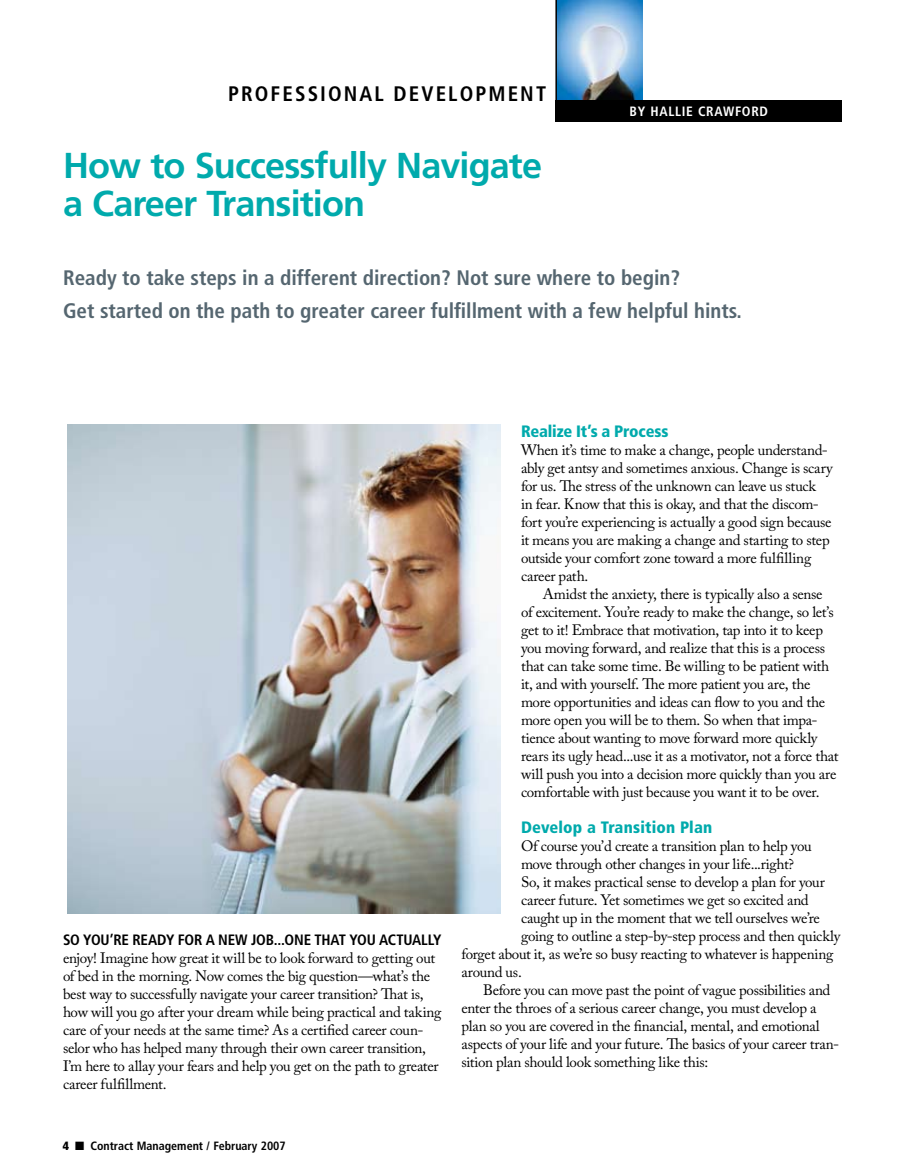
<style>
.page{position:relative;width:905px;height:1175px;background:#fff}
.page>*{position:absolute;margin:0;border:0;box-sizing:border-box;transform-origin:0 0}
.t1{font:700 36px/37.5px "Frutiger";letter-spacing:-.025em;color:#00aaac}
.t2{font:700 condensed 21px/33px "Frutiger";color:#556670}
.t3{font:700 condensed 21px "Frutiger";letter-spacing:.1em;color:#000}
.t4{font:900 condensed 16.5px "Frutiger";color:#00aaac}
.t5{font:15px/18px "Adobe Caslon Pro";letter-spacing:-.02em;color:#000}
.t6{font:700 condensed 15px "Frutiger";letter-spacing:-.01em;color:#000}
.t7{font:700 condensed 13.5px "Frutiger";color:#fff}
.t8{font:700 condensed 12px "Frutiger";color:#000}
</style>
<div class="page">
<img style="left:557px;top:0;width:85px;height:100px">
<hr style="left:555px;top:0;width:2px;height:122px;background:#000">
<div style="left:555px;top:100px;width:286px;height:22px;background:#000"></div>
<img style="left:67px;top:424px;width:434px;height:489px">
<h2 class="t3" style="left:228px;top:81px;width:319px">PROFESSIONAL DEVELOPMENT</h2>
<h1 class="t1" style="left:63px;top:147px;width:480px">How to Successfully Navigate a Career Transition</h1>
<p class="t7" style="left:629px;top:103px;width:38px">by halliecra</p>
<p class="t7" style="left:723px;top:103px;width:21px">wford</p>
<h2 class="t2" style="left:63px;top:261px;width:680px">Ready to take steps in a different direction? Not sure where to begin?<br>Get started on the path to greater career fulfillment with a few helpful hints.</h2>
<p class="t6" style="left:63px;top:931px;width:59px">So you’reread</p>
<p class="t6" style="left:166px;top:931px;width:16px">y forane</p>
<p class="t6" style="left:235px;top:931px;width:58px">w job...onet</p>
<p class="t6" style="left:321px;top:931px;width:62px">hat you act</p>
<p class="t6" style="left:403px;top:931px;width:40px">ually</p>
<p class="t5" style="left:63px;top:949px;width:380px">enjoy! Imagine how great it will be to look forward to getting out of bed in the morning. Now comes the big question—what’s the best way to successfully navigate your career transition? That is, how will you go after your dream while being practical and taking care of your needs at the same time? As a certified career coun&shy;selor who has helped many through their own career transition, I’m here to allay your fears and help you get on the path to greater career fulfillment.</p>
<p class="t4" style="left:521px;top:421px;width:149px">Realize It’s a Process</p>
<p class="t5" style="left:521px;top:440px;width:313px">When it’s time to make a change, people understand&shy;ably get antsy and sometimes anxious. Change is scary for us. The stress of the unknown can leave us stuck<br>in fear. Know that this is okay, and that the discom&shy;fort you’re experiencing is actually a good sign because it means you are making a change and starting to step outside your comfort zone toward a more fulfilling career path.</p>
<p class="t5" style="left:521px;top:584px;width:319px;text-indent:22px">Amidst the anxiety, there is typically also a sense<br>of excitement. You’re ready to make the change, so let’s get to it! Embrace that motivation, tap into it to keep you moving forward, and realize that this is a process that can take some time. Be willing to be patient with it, and with yourself. The more patient you are, the more opportunities and ideas can flow to you and the more open you will be to them. So when that impa&shy;tience about wanting to move forward more quickly rears its ugly head...use it as a motivator, not a force that will push you into a decision more quickly than you are comfortable with just because you want it to be over.</p>
<p class="t4" style="left:521px;top:817px;width:193px">Develop a Transition Plan</p>
<p class="t5" style="left:521px;top:836px;width:292px">Of course you’d create a transition plan to help you</p>
<p class="t5" style="left:521px;top:854px;width:274px">move through other changes in your life...right?</p>
<p class="t5" style="left:521px;top:872px;width:305px">So, it makes practical sense to develop a plan for your</p>
<p class="t5" style="left:521px;top:890px;width:289px">career future. Yet sometimes we get so excited and</p>
<p class="t5" style="left:521px;top:908px;width:300px">caught up in the moment that we tell ourselves we’re</p>
<p class="t5" style="left:521px;top:926px;width:320px">going to outline a step-by-step process and then quickly</p>
<p class="t5" style="left:461px;top:944px;width:373px">forget about it, as we’re so busy reacting to whatever is happening</p>
<p class="t5" style="left:461px;top:962px;width:62px">around us.</p>
<p class="t5" style="left:483px;top:980px;width:349px">Before you can move past the point of vague possibilities and</p>
<p class="t5" style="left:461px;top:998px;width:356px">enter the throes of a serious career change, you must develop a</p>
<p class="t5" style="left:461px;top:1016px;width:360px">plan so you are covered in the financial, mental, and emotional</p>
<p class="t5" style="left:461px;top:1034px;width:379px">aspects of your life and your future. The basics of your career tran-</p>
<p class="t5" style="left:461px;top:1052px;width:248px">sition plan should look something like this:</p>
<p class="t8" style="left:75px;top:1139px;width:212px">■ Contract Management / February 2007</p>
</div>
